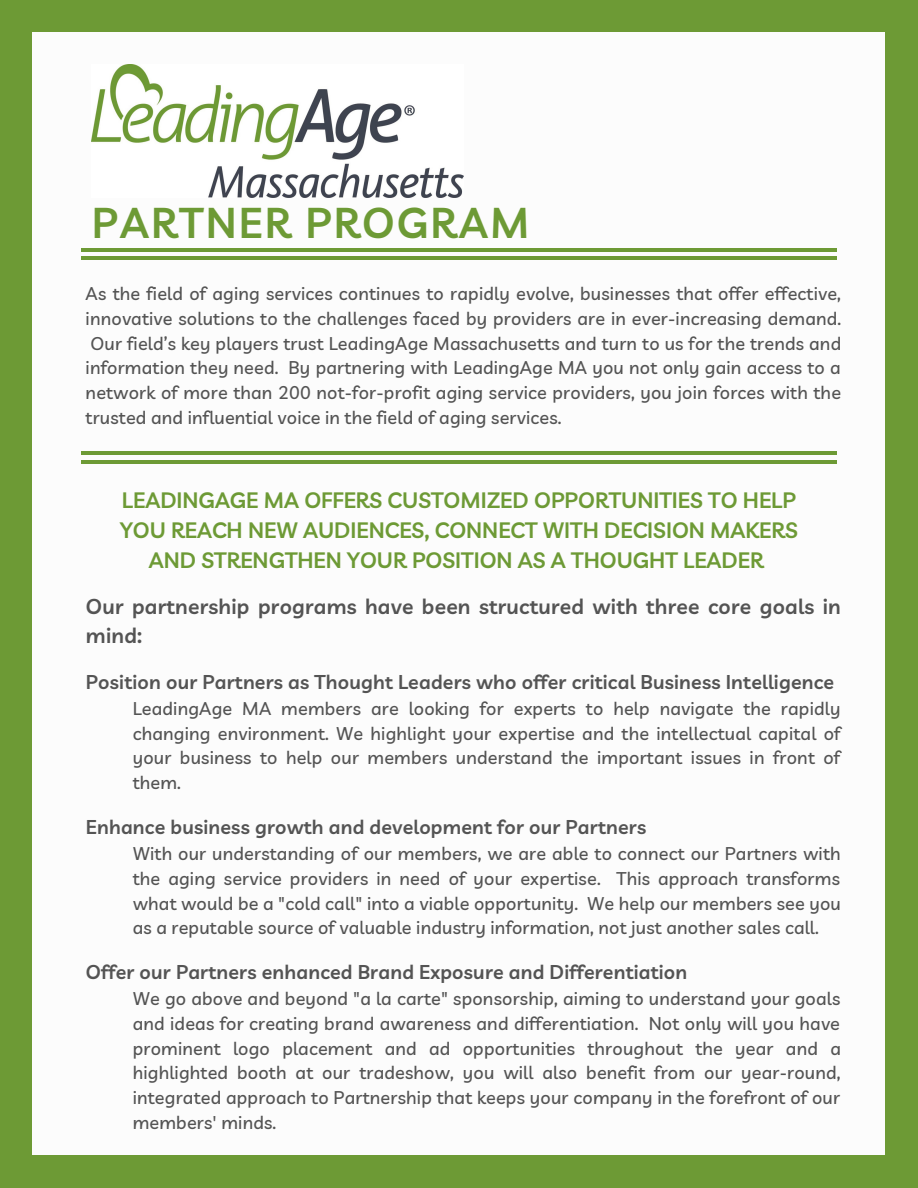
<style>
.page{position:relative;width:918px;height:1188px;background:#6d9a35}
.page>*{position:absolute;margin:0;border:0;box-sizing:border-box;transform-origin:0 0}
.t1{font:600 42px "Livvic";letter-spacing:.05em;color:#6d9a35}
.t2{font:600 21.75px/30.3px "Livvic";color:#6d9a35}
.t3{font:600 21px/29.2px "Livvic";letter-spacing:.01em;color:#545454}
.t4{font:600 19.5px "Livvic";letter-spacing:.01em;color:#545454}
.t5{font:500 18px/24.8px "Livvic";letter-spacing:.01em;color:#545454;text-align:justify}
</style>
<div class="page">
<div style="left:32px;top:32px;width:853px;height:1123px;background:#fcfcfc"></div>
<img style="left:92px;top:64px;width:371px;height:134px">
<hr style="left:81px;top:460px;width:756px;height:4px;background:#6d9a35">
<hr style="left:81px;top:451px;width:756px;height:4px;background:#6d9a35">
<hr style="left:81px;top:256px;width:756px;height:4px;background:#6d9a35">
<hr style="left:81px;top:248px;width:756px;height:4px;background:#6d9a35">
<p class="t1" style="left:92px;top:196px;width:439px">PARTNER PROGRAM</p>
<p class="t5" style="left:86px;top:281px;width:757px">As the field of aging services continues to rapidly evolve, businesses that offer effective, innovative solutions to the challenges faced by providers are in ever-increasing demand.<br>Our field’s key players trust LeadingAge Massachusetts and turn to us for the trends and information they need. By partnering with LeadingAge MA you not only gain access to a network of more than 200 not-for-profit aging service providers, you join forces with the trusted and influential voice in the field of aging services.</p>
<p class="t2" style="left:120px;top:484px;width:679px">LEADINGAGE MA OFFERS CUSTOMIZED OPPORTUNITIES TO HELP<br>YOU REACH NEW AUDIENCES, CONNECT WITH DECISION MAKERS</p>
<p class="t2" style="left:149px;top:545px;width:616px">AND STRENGTHEN YOUR POSITION AS A THOUGHT LEADER</p>
<p class="t3" style="left:86px;top:591px;width:756px">Our partnership programs have been structured with three core goals in mind:</p>
<p class="t4" style="left:86px;top:669px;width:750px">Position our Partners as Thought Leaders who offer critical Business Intelligence</p>
<p class="t5" style="left:133px;top:696px;width:709px">LeadingAge MA members are looking for experts to help navigate the rapidly changing environment. We highlight your expertise and the intellectual capital of your business to help our members understand the important issues in front of them.</p>
<p class="t4" style="left:86px;top:815px;width:562px">Enhance business growth and development for our Partners</p>
<p class="t5" style="left:133px;top:841px;width:710px">With our understanding of our members, we are able to connect our Partners with the aging service providers in need of your expertise. This approach transforms what would be a "cold call" into a viable opportunity. We help our members see you as a reputable source of valuable industry information, not just another sales call.</p>
<p class="t4" style="left:86px;top:960px;width:603px">Offer our Partners enhanced Brand Exposure and Differentiation</p>
<p class="t5" style="left:133px;top:986px;width:710px">We go above and beyond "a la carte" sponsorship, aiming to understand your goals and ideas for creating brand awareness and differentiation. Not only will you have prominent logo placement and ad opportunities throughout the year and a highlighted booth at our tradeshow, you will also benefit from our year-round, integrated approach to Partnership that keeps your company in the forefront of our members' minds.</p>
</div>
